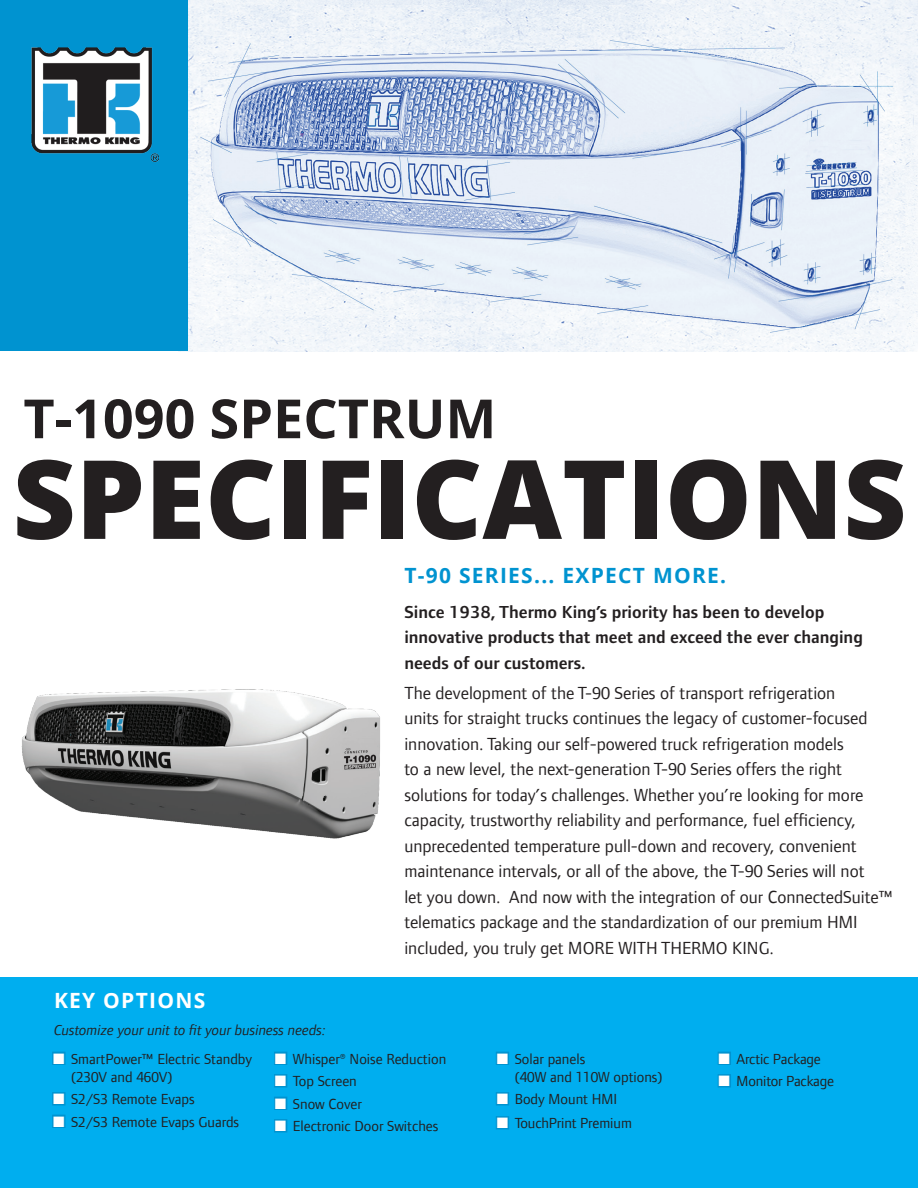
<style>
.page{position:relative;width:918px;height:1188px;background:#fff}
.page>*{position:absolute;margin:0;border:0;box-sizing:border-box;transform-origin:0 0}
.t1{font:800 109.5px "Open Sans";color:#231f20}
.t2{font:700 54px "Open Sans";color:#231f20}
.t3{font:700 21px "Open Sans";letter-spacing:.06em;color:#0093d0}
.t4{font:700 21px "Open Sans";letter-spacing:.06em;color:#fff}
.t5{font:18px/25.5px "Foundry Form Sans";color:#231f20}
.t6{font:600 18px/25.5px "Foundry Form Sans";color:#231f20}
.t7{font:15px/18px "Foundry Form Sans";color:#231f20}
.t8{font:italic 15px "Foundry Form Sans";color:#231f20}
.s1{color:#fff}
</style>
<div class="page">
<img style="left:187px;top:0;width:731px;height:351px">
<img style="left:21px;top:689px;width:359px;height:150px">
<div style="left:0;top:0;width:187px;height:351px;background:#0093d0"></div>
<img style="left:31px;top:47px;width:129px;height:115px">
<div style="left:0;top:977px;width:918px;height:211px;background:#00aeef"></div>
<div style="left:52px;top:1052px;width:13px;height:13px;border:3px solid #0093d0"></div>
<div style="left:52px;top:1092px;width:13px;height:14px;border:3px solid #0093d0"></div>
<div style="left:52px;top:1115px;width:13px;height:13px;border:3px solid #0093d0"></div>
<div style="left:274px;top:1052px;width:13px;height:13px;border:3px solid #0093d0"></div>
<div style="left:274px;top:1074px;width:13px;height:14px;border:3px solid #0093d0"></div>
<div style="left:274px;top:1097px;width:13px;height:13px;border:3px solid #0093d0"></div>
<div style="left:274px;top:1119px;width:13px;height:14px;border:3px solid #0093d0"></div>
<div style="left:496px;top:1052px;width:13px;height:13px;border:3px solid #0093d0"></div>
<div style="left:496px;top:1092px;width:13px;height:14px;border:3px solid #0093d0"></div>
<div style="left:496px;top:1116px;width:13px;height:14px;border:3px solid #0093d0"></div>
<div style="left:718px;top:1052px;width:13px;height:13px;border:3px solid #0093d0"></div>
<div style="left:718px;top:1074px;width:13px;height:14px;border:3px solid #0093d0"></div>
<h2 class="t2" style="left:23px;top:380px;width:474px">T-1090 SPECTRUM</h2>
<h1 class="t1" style="left:13px;top:416px;width:895px">SPECIFICATIONS</h1>
<p class="t3" style="left:404px;top:561px;width:323px">T-90 SERIES... EXPECT MORE.</p>
<p class="t6" style="left:404px;top:599px;width:460px">Since 1938, Thermo King’s priority has been to develop innovative products that meet and exceed the ever changing needs of our customers.</p>
<p class="t5" style="left:404px;top:680px;width:490px">The development of the T-90 Series of transport refrigeration<br>units for straight trucks continues the legacy of customer-focused innovation. Taking our self-powered truck refrigeration models<br>to a new level, the next-generation T-90 Series offers the right solutions for today’s challenges. Whether you’re looking for more capacity, trustworthy reliability and performance, fuel efficiency, unprecedented temperature pull-down and recovery, convenient maintenance intervals, or all of the above, the T-90 Series will not<br>let you down. And now with the integration of our ConnectedSuite™ telematics package and the standardization of our premium HMI included, you truly get MORE WITH THERMO KING.</p>
<p class="t4" style="left:54px;top:985px;width:153px">KEY OPTIONS</p>
<p class="t8" style="left:54px;top:1021px;width:273px">Customize your unit to fit your business needs:</p>
<p class="t7" style="left:71px;top:1049px;width:183px;text-indent:-18px"><span class="s1">■</span> SmartPower™ Electric Standby (230V and 460V)</p>
<p class="t7" style="left:53px;top:1090px;width:143px"><span class="s1">■</span> S2/S3 Remote Evaps</p>
<p class="t7" style="left:53px;top:1112px;width:188px"><span class="s1">■</span> S2/S3 Remote Evaps Guards</p>
<p class="t7" style="left:275px;top:1049px;width:173px"><span class="s1">■</span> Whisper® Noise Reduction</p>
<p class="t7" style="left:275px;top:1072px;width:83px"><span class="s1">■</span> Top Screen</p>
<p class="t7" style="left:275px;top:1094px;width:88px"><span class="s1">■</span> Snow Cover</p>
<p class="t7" style="left:275px;top:1117px;width:165px"><span class="s1">■</span> Electronic Door Switches</p>
<p class="t7" style="left:515px;top:1049px;width:149px;text-indent:-18px"><span class="s1">■</span> Solar panels<br>(40W and 110W options)</p>
<p class="t7" style="left:497px;top:1090px;width:122px"><span class="s1">■</span> Body Mount HMI</p>
<p class="t7" style="left:497px;top:1114px;width:137px"><span class="s1">■</span> TouchPrint Premium</p>
<p class="t7" style="left:719px;top:1049px;width:104px"><span class="s1">■</span> Arctic Package</p>
<p class="t7" style="left:719px;top:1072px;width:117px"><span class="s1">■</span> Monitor Package</p>
</div>
